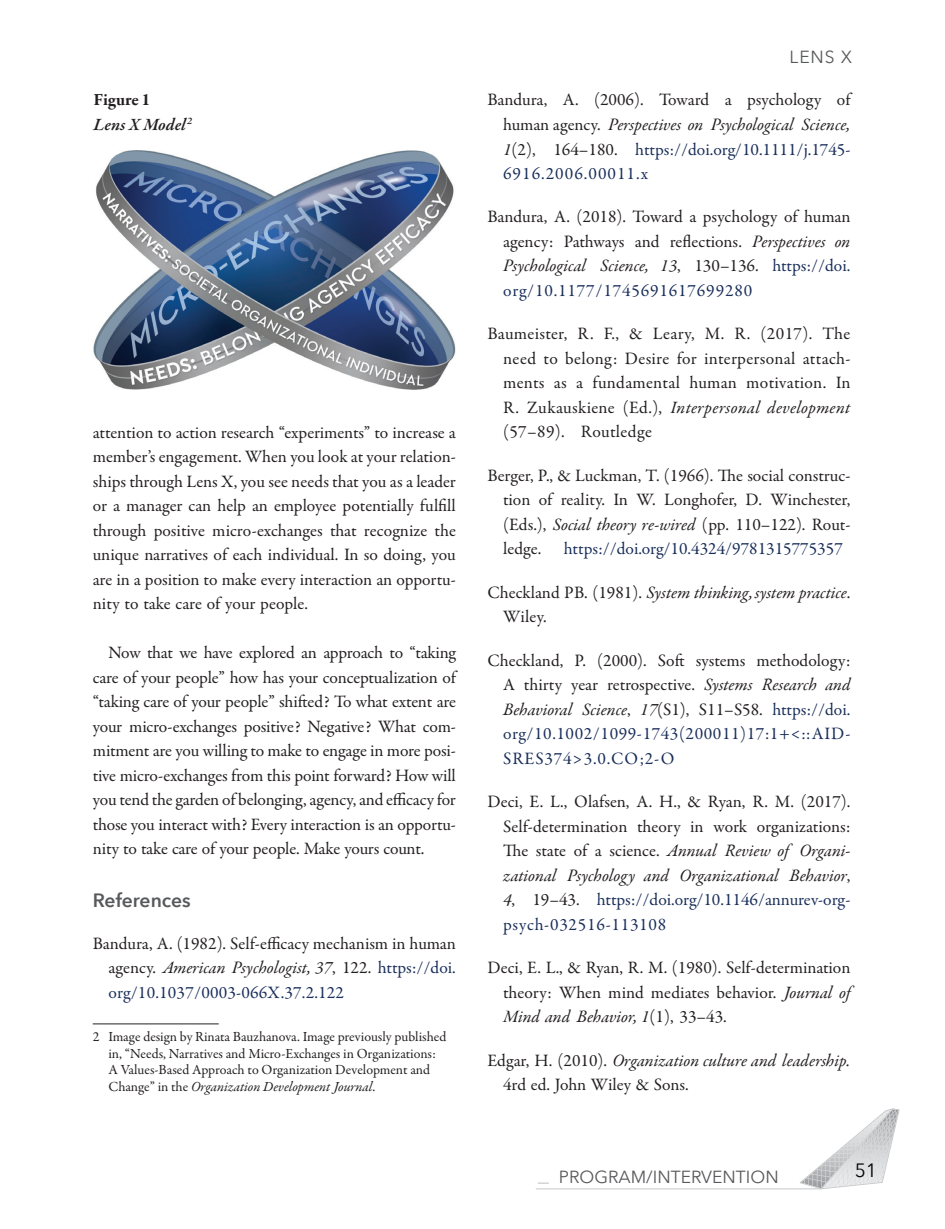
<style>
.page{position:relative;width:945px;height:1229px;background:#fff}
.page>*{position:absolute;margin:0;border:0;box-sizing:border-box;transform-origin:0 0}
.t1{font:600 19.25px "Avenir Next";color:#58595b}
.t2{font:19.25px "Avenir Next";color:#040503}
.Ref{font:17.5px/24.5px "Garamond Premr Pro";color:#231f20;text-align:justify}
.Body_text_next{font:17.5px/24.5px "Garamond Premr Pro";letter-spacing:-.005em;color:#231f20;text-align:justify}
.Ref-2{font:italic 17.5px/24.5px "Garamond Premr Pro";letter-spacing:-.005em;color:#231f20}
.Ref-3{font:17.5px "Garamond Premr Pro";color:#192e5a}
.t3{font:17.5px "Avenir Next";color:#58595b}
.Figure_title{font:italic 600 17.5px "Garamond Premr Pro";letter-spacing:-.005em;color:#231f20}
.Fig_no{font:700 17.5px "Garamond Premr Pro";letter-spacing:-.005em;color:#231f20}
.foot_note{font:14px/16.8px "Garamond Premr Pro";color:#231f20}
.s1{font-style:italic}
.s2{color:#192e5a}
.s3{font-style:normal}
</style>
<div class="page">
<svg style="left:800px;top:1108px;width:100px;height:81px"></svg>
<hr style="left:536px;top:1188px;width:286px;height:1px;background:#c7c8ca">
<hr style="left:93px;top:1023px;width:126px;height:1px;background:#231f20">
<img style="left:93px;top:151px;width:363px;height:239px">
<p class="Fig_no" style="left:94px;top:89px;width:58px">Figure 1</p>
<p class="Figure_title" style="left:94px;top:114px;width:100px">Lens X Model <sup>2</sup></p>
<p class="Body_text_next" style="left:93px;top:420px;width:365px">attention to action research “experiments” to increase a member’s engagement. When you look at your relation&shy;ships through Lens X, you see needs that you as a leader or a manager can help an employee potentially fulfill through positive micro-exchanges that recognize the unique narratives of each individual. In so doing, you are in a position to make every interaction an opportu&shy;nity to take care of your people.<sup>2</sup></p>
<p class="Body_text_next" style="left:93px;top:641px;width:365px;text-indent:16px">Now that we have explored an approach to “taking care of your people” how has your conceptualization of “taking care of your people” shifted? To what extent are your micro-exchanges positive? Negative? What com&shy;mitment are you willing to make to engage in more posi&shy;tive micro-exchanges from this point forward? How will you tend the garden of belonging, agency, and efficacy for those you interact with? Every interaction is an opportu&shy;nity to take care of your people. Make yours count.</p>
<h1 class="t1" style="left:93px;top:883px;width:100px">References</h1>
<p class="Ref" style="left:108px;top:931px;width:349px;text-indent:-16px">Bandura, A. (1982). Self-efficacy mechanism in human agency. <span class="s1">American Psychologist, 37</span>, 122. <span class="s2">https://doi. org/10.1037/0003-066X.37.2.122</span></p>
<p class="foot_note" style="left:108px;top:1028px;width:340px;text-indent:-16px">2 Image design by Rinata Bauzhanova. Image previously published in, “Needs, Narratives and Micro-Exchanges in Organizations:<br>A Values-Based Approach to Organization Development and Change” in the <span class="s1">Organization Development Journal</span>.</p>
<p class="t3" style="left:789px;top:42px;width:64px">LENS X</p>
<p class="Ref" style="left:503px;top:88px;width:349px;text-indent:-16px">Bandura, A. (2006). Toward a psychology of human agency. <span class="s1">Perspectives on Psychological Science, 1</span>(2), 164–180. <span class="s2">https://doi.org/10.1111/j.1745- 6916.2006.00011.x</span></p>
<p class="Ref" style="left:503px;top:205px;width:349px;text-indent:-16px">Bandura, A. (2018). Toward a psychology of human agency: Pathways and reflections. <span class="s1">Perspectives on Psychological Science, 13</span>, 130–136. <span class="s2">https://doi. org/10.1177/1745691617699280</span></p>
<p class="Ref" style="left:503px;top:322px;width:349px;text-indent:-16px">Baumeister, R. F., &amp; Leary, M. R. (2017). The need to belong: Desire for interpersonal attach&shy;ments as a fundamental human motivation. In R. Zukauskiene (Ed.), <span class="s1">Interpersonal development </span>(57–89). Routledge</p>
<p class="Ref" style="left:503px;top:463px;width:349px;text-indent:-16px">Berger, P., &amp; Luckman, T. (1966). The social construc&shy;tion of reality. In W. Longhofer, D. Winchester, (Eds.), <span class="s1">Social theory re-wired</span> (pp. 110–122). Rout&shy;ledge.</p>
<p class="Ref-3" style="left:564px;top:538px;width:280px">https://doi.org/10.4324/9781315775357</p>
<p class="Ref-2" style="left:503px;top:581px;width:349px;text-indent:-16px"><span class="s3">Checkland PB. (1981).</span> System thinking, system practice<span class="s3">.<br>Wiley.</span></p>
<p class="Ref" style="left:503px;top:648px;width:349px;text-indent:-16px">Checkland, P. (2000). Soft systems methodology:<br>A thirty year retrospective. <span class="s1">Systems Research and Behavioral Science</span>, <span class="s1">17</span>(S1), S11–S58. <span class="s2">https://doi. org/10.1002/1099-1743(200011)17:1+&lt;::AID-SRES374&gt;3.0.CO;2-O</span></p>
<p class="Ref" style="left:503px;top:789px;width:349px;text-indent:-16px">Deci, E. L., Olafsen, A. H., &amp; Ryan, R. M. (2017).<br>Self-determination theory in work organizations:<br>The state of a science. <span class="s1">Annual Review of Organi&shy;zational Psychology and Organizational Behavior</span>, <span class="s1">4</span>, 19–43. <span class="s2">https://doi.org/10.1146/annurev-org&shy;psych-032516-113108</span></p>
<p class="Ref" style="left:503px;top:955px;width:349px;text-indent:-16px">Deci, E. L., &amp; Ryan, R. M. (1980). Self-determination theory: When mind mediates behavior. <span class="s1">Journal of Mind and Behavior, 1</span>(1), 33–43.</p>
<p class="Ref" style="left:503px;top:1048px;width:349px;text-indent:-16px">Edgar, H. (2010). <span class="s1">Organization culture and leadership.<br></span>4rd ed. John Wiley &amp; Sons.</p>
<p class="t3" style="left:559px;top:1161px;width:221px">PROGRAM/INTERVENTION</p>
<p class="t2" style="left:855px;top:1154px;width:24px">51</p>
</div>
